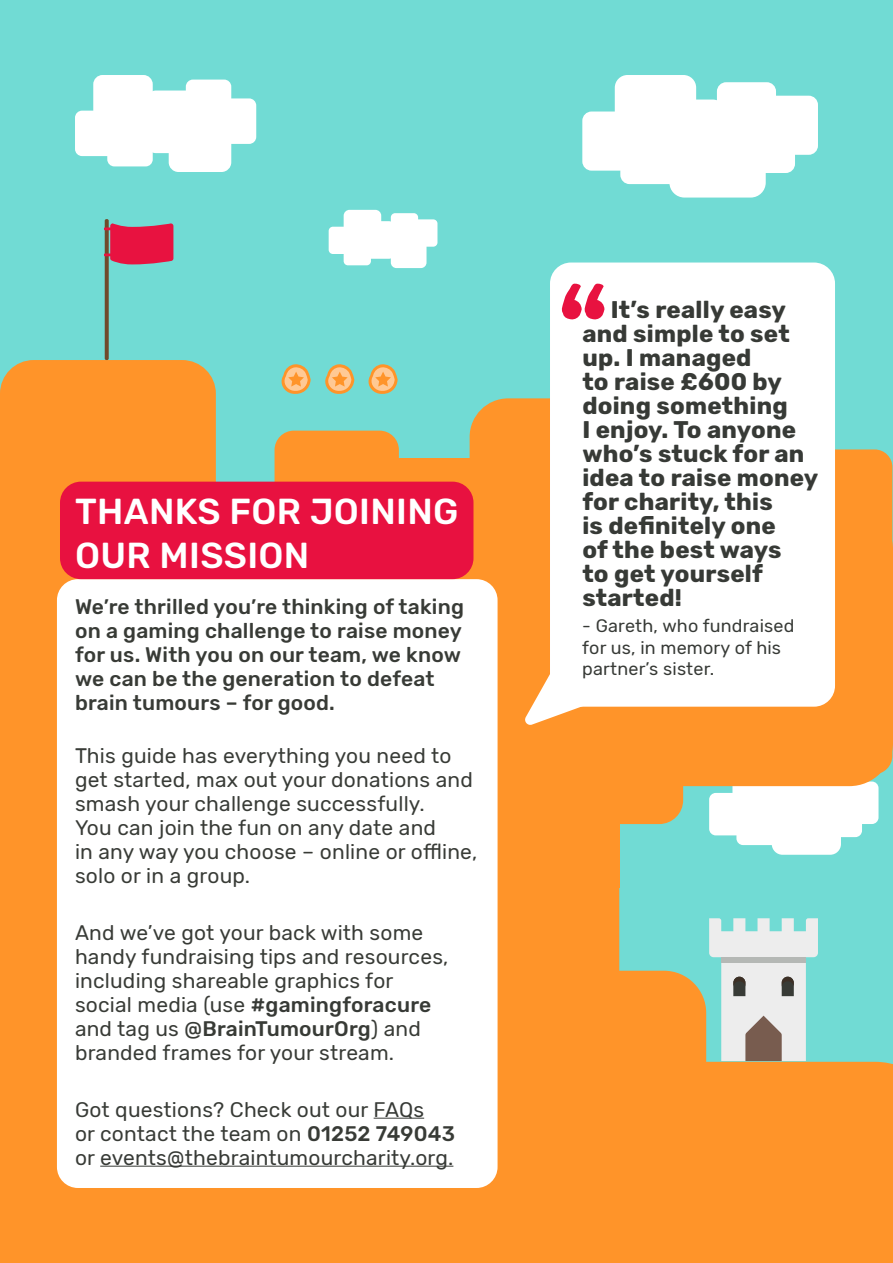
<style>
.page{position:relative;width:893px;height:1263px;background:#71dbd4}
.page>*{position:absolute;margin:0;border:0;box-sizing:border-box;transform-origin:0 0}
.t1{font:500 36px/43.2px "Rubik";letter-spacing:.01em;color:#fff}
.t2{font:700 24px/24px "Rubik";letter-spacing:.01em;color:#373a36}
.t3{font:21px/24px "Rubik";letter-spacing:.01em;color:#383b36}
.t4{font:500 21px/24px "Rubik";letter-spacing:.01em;color:#383b36}
.t5{font:18px/21.6px "Rubik";letter-spacing:.01em;color:#373a36}
.s1{font-weight:500;color:#373a36}
.s2{font-weight:500}
.s3{color:#373a36}
</style>
<div class="page">
<div style="left:709px;top:793px;width:43px;height:42px;background:#fff;border-radius:7px"></div>
<div style="left:836px;top:781px;width:42px;height:43px;background:#fff;border-radius:7px"></div>
<svg style="left:806px;top:772px;width:42px;height:42px"></svg>
<div style="left:772px;top:785px;width:69px;height:70px;background:#fff;border-radius:11px"></div>
<div style="left:736px;top:802px;width:43px;height:43px;background:#fff;border-radius:7px"></div>
<div style="left:819px;top:795px;width:43px;height:42px;background:#fff;border-radius:7px"></div>
<div style="left:732px;top:767px;width:59px;height:58px;background:#fff;border-radius:9px"></div>
<div style="left:0;top:887px;width:619px;height:72px;background:#ff9429"></div>
<div style="left:0;top:959px;width:893px;height:304px;background:#ff9429"></div>
<div style="left:0;top:486px;width:336px;height:336px;background:#ff9429;border-radius:52px"></div>
<div style="left:613px;top:506px;width:280px;height:280px;background:#ff9429;border-radius:44px"></div>
<div style="left:530px;top:671px;width:153px;height:153px;background:#ff9429;border-radius:24px"></div>
<div style="left:774px;top:656px;width:118px;height:118px;background:#ff9429;border-radius:18px"></div>
<div style="left:470px;top:398px;width:247px;height:248px;background:#ff9429;border-radius:39px"></div>
<div style="left:327px;top:458px;width:349px;height:349px;background:#ff9429;border-radius:54px"></div>
<div style="left:0;top:360px;width:216px;height:216px;background:#ff9429;border-radius:34px"></div>
<div style="left:779px;top:449px;width:113px;height:114px;background:#ff9429;border-radius:18px"></div>
<div style="left:275px;top:431px;width:124px;height:124px;background:#ff9429;border-radius:19px"></div>
<div style="left:0;top:758px;width:619px;height:129px;background:#ff9429"></div>
<div style="left:57px;top:579px;width:441px;height:609px;background:#fff;border-radius:21px"></div>
<div style="left:550px;top:263px;width:285px;height:444px;background:#fff;border-radius:21px"></div>
<svg style="left:105px;top:219px;width:4px;height:141px"></svg>
<svg style="left:104px;top:223px;width:69px;height:41px;background:#d52a4e"></svg>
<svg style="left:325px;top:364px;width:29px;height:30px"></svg>
<svg style="left:368px;top:364px;width:30px;height:30px"></svg>
<svg style="left:281px;top:364px;width:30px;height:30px"></svg>
<svg style="left:709px;top:918px;width:109px;height:143px"></svg>
<div style="left:582px;top:112px;width:59px;height:59px;background:#fff;border-radius:9px"></div>
<div style="left:759px;top:96px;width:59px;height:59px;background:#fff;border-radius:9px"></div>
<div style="left:717px;top:82px;width:59px;height:59px;background:#fff;border-radius:9px"></div>
<div style="left:669px;top:101px;width:97px;height:97px;background:#fff;border-radius:15px"></div>
<div style="left:620px;top:125px;width:59px;height:59px;background:#fff;border-radius:9px"></div>
<div style="left:736px;top:114px;width:59px;height:59px;background:#fff;border-radius:9px"></div>
<div style="left:615px;top:75px;width:81px;height:81px;background:#fff;border-radius:13px"></div>
<div style="left:644px;top:100px;width:81px;height:81px;background:#fff;border-radius:13px"></div>
<div style="left:329px;top:227px;width:27px;height:27px;background:#fff;border-radius:4px"></div>
<div style="left:410px;top:219px;width:27px;height:28px;background:#fff;border-radius:4px"></div>
<div style="left:391px;top:213px;width:27px;height:27px;background:#fff;border-radius:4px"></div>
<div style="left:391px;top:232px;width:35px;height:36px;background:#fff;border-radius:6px"></div>
<div style="left:344px;top:238px;width:27px;height:27px;background:#fff;border-radius:4px"></div>
<div style="left:344px;top:210px;width:37px;height:37px;background:#fff;border-radius:6px"></div>
<div style="left:357px;top:221px;width:38px;height:38px;background:#fff;border-radius:6px"></div>
<div style="left:211px;top:98px;width:45px;height:46px;background:#fff;border-radius:7px"></div>
<div style="left:75px;top:111px;width:45px;height:45px;background:#fff;border-radius:7px"></div>
<div style="left:107px;top:121px;width:46px;height:45px;background:#fff;border-radius:7px"></div>
<div style="left:93px;top:75px;width:60px;height:59px;background:#fff;border-radius:9px"></div>
<div style="left:186px;top:80px;width:45px;height:45px;background:#fff;border-radius:7px"></div>
<div style="left:169px;top:109px;width:62px;height:63px;background:#fff;border-radius:10px"></div>
<div style="left:146px;top:91px;width:63px;height:62px;background:#fff;border-radius:10px"></div>
<svg style="left:525px;top:674px;width:58px;height:51px"></svg>
<div style="left:60px;top:482px;width:413px;height:97px;background:#e81140;border-radius:21px"></div>
<hr style="left:374px;top:1118px;width:50px;height:1px;background:#373a36">
<hr style="left:100px;top:1166px;width:353px;height:1px;background:#373a36">
<svg style="left:562px;top:283px;width:42px;height:37px"></svg>
<h1 class="t1" style="left:75px;top:491px;width:385px">THANKS FOR JOINING<br>OUR MISSION</h1>
<p class="t4" style="left:75px;top:595px;width:390px">We’re thrilled you’re thinking of taking on a gaming challenge to raise money for us. With you on our team, we know we can be the generation to defeat brain tumours – for good.</p>
<p class="t3" style="left:75px;top:744px;width:404px">This guide has everything you need to get started, max out your donations and smash your challenge successfully.<br>You can join the fun on any date and<br>in any way you choose – online or offline, solo or in a group.</p>
<p class="t3" style="left:75px;top:921px;width:375px">And we’ve got your back with some handy fundraising tips and resources, including shareable graphics for social media (use <span class="s1">#gamingforacure </span>and tag us <span class="s2">@BrainTumourOrg</span>) and branded frames for your stream.</p>
<p class="t3" style="left:75px;top:1098px;width:381px">Got questions? Check out our <span class="s3">FAQs<br></span>or contact the team on <span class="s2">01252 749043 </span>or <span class="s3">events@thebraintumourcharity.org.</span></p>
<p class="t2" style="left:582px;top:298px;width:238px;text-indent:28px">It’s really easy and simple to set up. I managed<br>to raise £600 by doing something<br>I enjoy. To anyone who’s stuck for an idea to raise money for charity, this<br>is definitely one<br>of the best ways<br>to get yourself started!</p>
<p class="t5" style="left:582px;top:615px;width:214px">- Gareth, who fundraised for us, in memory of his partner’s sister.</p>
</div>
